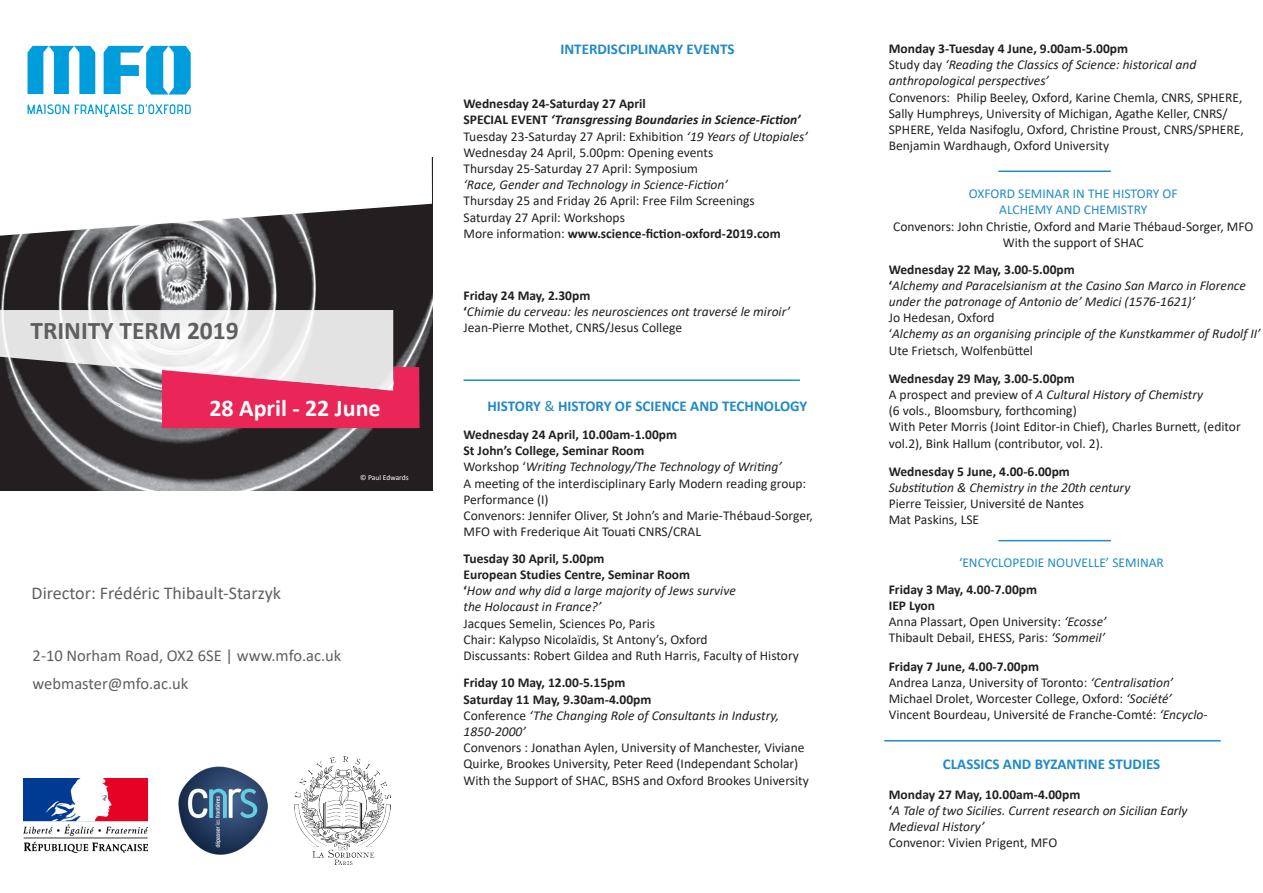
<style>
.page{position:relative;width:1263px;height:893px;background:#fff}
.page>*{position:absolute;margin:0;border:0;box-sizing:border-box;transform-origin:0 0}
.t1{font:700 25.5px "Calibri";color:#5f5f62}
.t2{font:700 24px "Calibri";color:#fff}
.t3{font:18px "Calibri";color:#5f5f62}
.t4{font:16.5px "Calibri";color:#5f5f62}
.t5{font:700 15px "Calibri";color:#208ac7}
.t6{font:13.5px/16.2px "Calibri";color:#231f20}
.t7{font:italic 13.5px/16.2px "Calibri";color:#231f20}
.t8{font:700 13.5px/16.2px "Calibri";color:#231f20}
.t9{font:13.5px "Calibri";color:#208ac7}
.t10{font:7.5px "Calibri";color:#fff}
.s1{font-weight:700}
.s2{font-weight:700;font-style:italic}
.s3{font-style:italic}
.s4{font-weight:700;font-style:normal}
.s5{font-style:normal}
.s6{font-weight:400}
.s7{color:#208ac7}
</style>
<div class="page">
<hr style="left:884px;top:740px;width:337px;height:1px;background:#218bc8">
<hr style="left:463px;top:379px;width:337px;height:2px;background:#218bc8">
<hr style="left:998px;top:540px;width:113px;height:1px;background:#218bc8">
<hr style="left:998px;top:171px;width:113px;height:1px;background:#218bc8">
<img style="left:0;top:236px;width:432px;height:255px">
<svg style="left:0;top:45px;width:432px;height:191px"></svg>
<svg style="left:28px;top:104px;width:41px;height:10px"></svg>
<svg style="left:75px;top:104px;width:116px;height:13px"></svg>
<svg style="left:28px;top:46px;width:67px;height:48px"></svg>
<svg style="left:104px;top:46px;width:87px;height:49px"></svg>
<img style="left:294px;top:757px;width:97px;height:108px">
<img style="left:179px;top:766px;width:88px;height:89px">
<img style="left:23px;top:779px;width:125px;height:73px">
<svg style="left:0;top:310px;width:420px;height:118px"></svg>
<p class="t1" style="left:31px;top:312px;width:210px">TRINITY TERM 2019</p>
<p class="t2" style="left:177px;top:391px;width:208px">13 Janua y 9 March</p>
<p class="t2" style="left:209px;top:391px;width:173px">28 April - 22 June</p>
<p class="t10" style="left:360px;top:472px;width:50px">© Paul Edwards</p>
<p class="t3" style="left:32px;top:581px;width:251px">Director: Frédéric Thibault-Starzyk</p>
<p class="t4" style="left:33px;top:644px;width:310px">2-10 Norham Road, OX2 6SE | www.mfo.ac.uk</p>
<p class="t4" style="left:33px;top:672px;width:157px">webmaster@mfo.ac.uk</p>
<p class="t5" style="left:560px;top:38px;width:176px">INTERDISCIPLINARY EVENTS</p>
<p class="t8" style="left:463px;top:95px;width:184px">Wednesday 24-Saturday 27 April</p>
<p class="t6" style="left:463px;top:111px;width:346px"><span class="s1">SPECIAL EVENT</span> <span class="s2">‘Transgressing Boundaries in Science-Fiction’ </span>Tuesday 23-Saturday 27 April: Exhibition <span class="s3">‘19 Years of Utopiales’ </span>Wednesday 24 April, 5.00pm: Opening events<br>Thursday 25-Saturday 27 April: Symposium<br><span class="s3">‘Race, Gender and Technology in Science-Fiction’<br></span>Thursday 25 and Friday 26 April: Free Film Screenings<br>Saturday 27 April: Workshops<br>More information: <span class="s1">www.science-fiction-oxford-2019.com</span></p>
<p class="t7" style="left:463px;top:287px;width:328px"><span class="s4">Friday 24 May, 2.30pm<br>‘</span>Chimie du cerveau: les neurosciences ont traversé le miroir’<br><span class="s5">Jean-Pierre Mothet, CNRS/Jesus College</span></p>
<p class="t5" style="left:487px;top:395px;width:321px">HISTORY <span class="s6">&amp;</span> HISTORY OF SCIENCE AND TECHNOLOGY</p>
<p class="t8" style="left:463px;top:426px;width:215px">Wednesday 24 April, 10.00am-1.00pm<br>St John’s College, Seminar Room</p>
<p class="t7" style="left:463px;top:458px;width:320px"><span class="s5">Workshop ‘</span>Writing Technology/The Technology of Writing’</p>
<p class="t6" style="left:463px;top:475px;width:344px">A meeting of the interdisciplinary Early Modern reading group:<br>Performance (I)</p>
<p class="t6" style="left:463px;top:507px;width:351px">Convenors: Jennifer Oliver, St John’s and Marie-Thébaud-Sorger,<br>MFO with Frederique Ait Touati CNRS/CRAL</p>
<p class="t7" style="left:463px;top:550px;width:274px"><span class="s4">Tuesday 30 April, 5.00pm<br>European Studies Centre, Seminar Room<br>‘</span>How and why did a large majority of Jews survive the Holocaust in France?’</p>
<p class="t6" style="left:463px;top:615px;width:193px">Jacques Semelin, Sciences Po, Paris</p>
<p class="t6" style="left:463px;top:631px;width:246px">Chair: Kalypso Nicolaїdis, St Antony’s, Oxford</p>
<p class="t6" style="left:463px;top:647px;width:337px">Discussants: Robert Gildea and Ruth Harris, Faculty of History</p>
<p class="t8" style="left:463px;top:675px;width:189px">Friday 10 May, 12.00-5.15pm<br>Saturday 11 May, 9.30am-4.00pm</p>
<p class="t7" style="left:463px;top:707px;width:317px"><span class="s5">Conference</span> ‘The Changing Role of Consultants in Industry,<br>1850-2000’</p>
<p class="t6" style="left:463px;top:739px;width:343px">Convenors : Jonathan Aylen, University of Manchester, Viviane<br>Quirke, Brookes University, Peter Reed (Independant Scholar)</p>
<p class="t6" style="left:463px;top:772px;width:347px">With the Support of SHAC, BSHS and Oxford Brookes University</p>
<p class="t7" style="left:889px;top:40px;width:309px"><span class="s4">Monday 3-Tuesday 4 June, 9.00am-5.00pm<br></span><span class="s5">Study day</span> ‘Reading the Classics of Science: historical and anthropological perspectives’</p>
<p class="t6" style="left:889px;top:89px;width:357px">Convenors: Philip Beeley, Oxford, Karine Chemla, CNRS, SPHERE, Sally Humphreys, University of Michigan, Agathe Keller, CNRS/ SPHERE, Yelda Nasifoglu, Oxford, Christine Proust, CNRS/SPHERE, Benjamin Wardhaugh, Oxford University</p>
<p class="t6" style="left:893px;top:185px;width:362px;text-align:center"><span class="s7">OXFORD SEMINAR IN THE HISTORY OF<br>ALCHEMY AND CHEMISTRY<br></span>Convenors: John Christie, Oxford and Marie Thébaud-Sorger, MFO</p>
<p class="t6" style="left:1003px;top:234px;width:142px">With the support of SHAC</p>
<p class="t7" style="left:889px;top:260px;width:359px"><span class="s4">Wednesday 22 May, 3.00-5.00pm<br>‘</span>Alchemy and Paracelsianism at the Casino San Marco in Florence under the patronage of Antonio de’ Medici (1576-1621)’</p>
<p class="t7" style="left:889px;top:309px;width:373px"><span class="s5">Jo Hedesan, Oxford<br>‘</span>Alchemy as an organising principle of the Kunstkammer of Rudolf II’<br><span class="s5">Ute Frietsch, Wolfenbüttel</span></p>
<p class="t8" style="left:889px;top:370px;width:188px">Wednesday 29 May, 3.00-5.00pm</p>
<p class="t6" style="left:889px;top:386px;width:353px">A prospect and preview of <span class="s3">A Cultural History of Chemistry<br></span>(6 vols., Bloomsbury, forthcoming)<br>With Peter Morris (Joint Editor-in Chief), Charles Burnett, (editor vol.2), Bink Hallum (contributor, vol. 2).</p>
<p class="t7" style="left:889px;top:463px;width:243px"><span class="s4">Wednesday 5 June, 4.00-6.00pm<br></span>Substitution &amp; Chemistry in the 20th century</p>
<p class="t6" style="left:889px;top:495px;width:197px">Pierre Teissier, Université de Nantes</p>
<p class="t6" style="left:889px;top:511px;width:92px">Mat Paskins, LSE</p>
<p class="t9" style="left:959px;top:553px;width:206px">‘ENCYCLOPEDIE NOUVELLE’ SEMINAR</p>
<p class="t8" style="left:889px;top:581px;width:150px">Friday 3 May, 4.00-7.00pm<br>IEP Lyon</p>
<p class="t6" style="left:889px;top:613px;width:219px">Anna Plassart, Open University: <span class="s3">‘Ecosse’</span></p>
<p class="t6" style="left:889px;top:629px;width:218px">Thibault Debail, EHESS, Paris: <span class="s3">‘Sommeil’</span></p>
<p class="t6" style="left:889px;top:658px;width:286px"><span class="s1">Friday 7 June, 4.00-7.00pm<br></span>Andrea Lanza, University of Toronto: <span class="s3">‘Centralisation’</span></p>
<p class="t6" style="left:889px;top:690px;width:285px">Michael Drolet, Worcester College, Oxford: <span class="s3">‘Société’</span></p>
<p class="t6" style="left:889px;top:706px;width:320px">Vincent Bourdeau, Université de Franche-Comté: <span class="s3">‘Encyclo-</span></p>
<p class="t5" style="left:943px;top:753px;width:219px">CLASSICS AND BYZANTINE STUDIES</p>
<p class="t7" style="left:889px;top:785px;width:300px"><span class="s4">Monday 27 May, 10.00am-4.00pm<br>‘</span>A Tale of two Sicilies. Current research on Sicilian Early<br>Medieval History’</p>
<p class="t6" style="left:889px;top:834px;width:170px">Convenor: Vivien Prigent, MFO</p>
</div>
